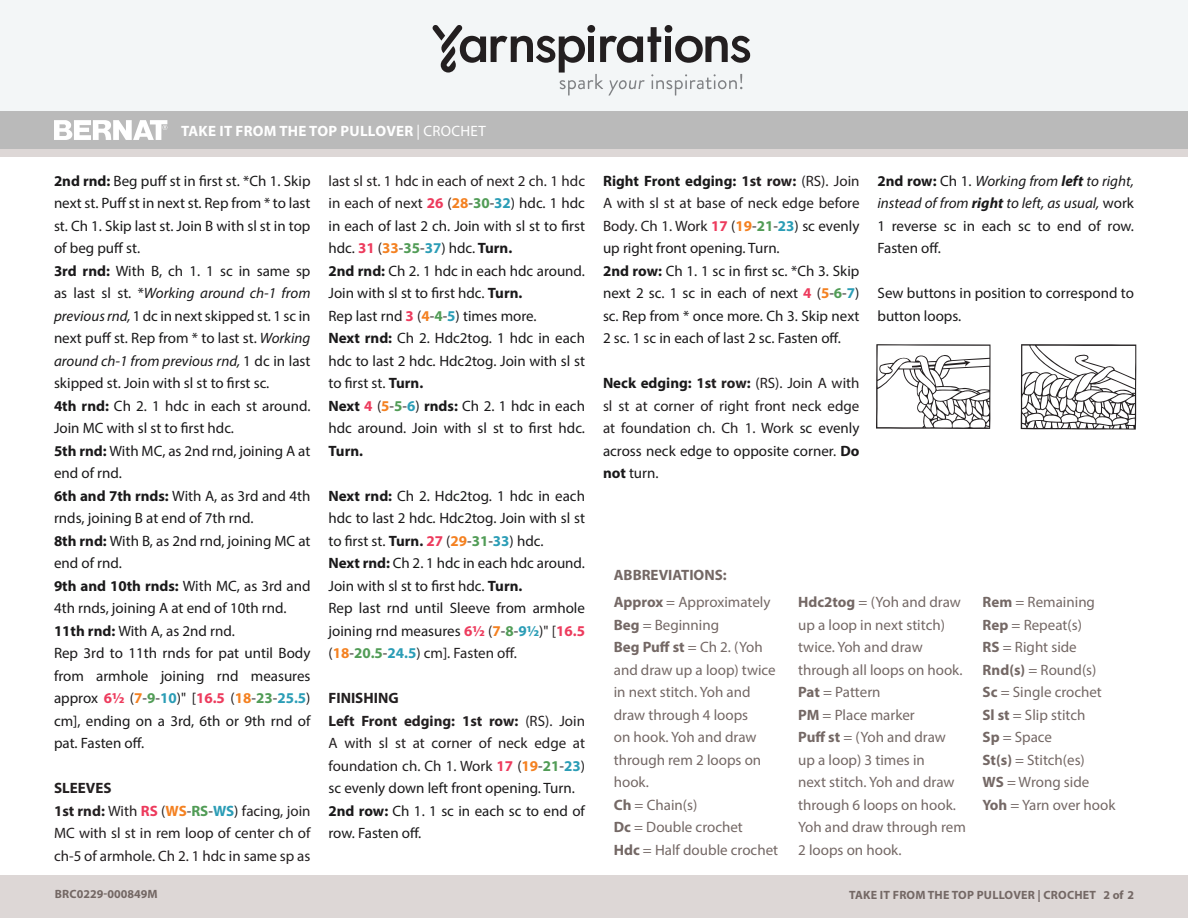
<style>
.page{position:relative;width:1188px;height:918px;background:#fff}
.page>*{position:absolute;margin:0;border:0;box-sizing:border-box;transform-origin:0 0}
.t1{font:15px/22.5px "Myriad Pro";color:#1a191a}
.t2{font:15px/22.5px "Myriad Pro";color:#746865}
.t3{font:15px/22.5px "Myriad Pro";color:#231f20}
.t4{font:700 15px "Myriad Pro";letter-spacing:.02em;color:#fff}
.Pattern_Title{font:15px "Myriad Pro";letter-spacing:.02em;color:#fff}
.t5{font:700 12px "Myriad Pro";letter-spacing:.02em;color:#746865}
.t6{font:700 12px "Myriad Pro";color:#746865}
.s1{font-weight:400}
.s2{font-weight:700}
.s3{font-style:italic}
.s4{font-weight:700;color:#ed3b5d}
.s5{color:#231f20}
.s6{font-weight:700;color:#f48121}
.s7{font-weight:700;color:#519c56}
.s8{font-weight:700;color:#2b9db6}
.s9{color:#1a191a}
.s10{font-weight:700;color:#231f20}
.s11{font-weight:700;color:#1a191a}
.s12{font-weight:700;font-style:italic}
</style>
<div class="page">
<div style="left:0;top:875px;width:1188px;height:43px;background:#ddd7d6"></div>
<div style="left:0;top:149px;width:1188px;height:9px;background:#ddd7d6"></div>
<div style="left:0;top:111px;width:1188px;height:38px;background:#bababa"></div>
<svg style="left:54px;top:120px;width:113px;height:20px"></svg>
<div style="left:0;top:0;width:1188px;height:111px;background:#f3f6f7"></div>
<svg style="left:433px;top:25px;width:318px;height:71px"></svg>
<svg style="left:876px;top:344px;width:115px;height:85px"></svg>
<svg style="left:1021px;top:344px;width:115px;height:86px"></svg>
<p class="t4" style="left:181px;top:121px;width:310px">TAKE IT FROM THE TOP PULLOVER <span class="s1">| CROCHET</span></p>
<p class="t1" style="left:54px;top:169px;width:258px"><span class="s2">2nd rnd:</span> Beg puff st in first st. *Ch 1. Skip next st. Puff st in next st. Rep from * to last st. Ch 1. Skip last st. Join B with sl st in top of beg puff st.<br><span class="s2">3rd rnd:</span> With B, ch 1. 1 sc in same sp as last sl st. *<span class="s3">Working around ch-1 from previous rnd,</span> 1 dc in next skipped st. 1 sc in next puff st. Rep from * to last st. <span class="s3">Working around ch-1 from previous rnd,</span> 1 dc in last skipped st. Join with sl st to first sc.<br><span class="s2">4th rnd:</span> Ch 2. 1 hdc in each st around.<br>Join MC with sl st to first hdc.<br><span class="s2">5th rnd:</span> With MC, as 2nd rnd, joining A at end of rnd.<br><span class="s2">6th and 7th rnds:</span> With A, as 3rd and 4th rnds, joining B at end of 7th rnd.<br><span class="s2">8th rnd:</span> With B, as 2nd rnd, joining MC at end of rnd.<br><span class="s2">9th and 10th rnds:</span> With MC, as 3rd and 4th rnds, joining A at end of 10th rnd.<br><span class="s2">11th rnd:</span> With A, as 2nd rnd.<br>Rep 3rd to 11th rnds for pat until Body from armhole joining rnd measures approx <span class="s4">6½</span> <span class="s5">(</span><span class="s6">7</span><span class="s5">-</span><span class="s7">9</span><span class="s5">-</span><span class="s8">10</span>)" [<span class="s4">16.5</span> <span class="s5">(</span><span class="s6">18</span><span class="s5">-</span><span class="s7">23</span><span class="s5">-</span><span class="s8">25.5</span>) cm], ending on a 3rd, 6th or 9th rnd of pat. Fasten off.</p>
<p class="t3" style="left:54px;top:777px;width:258px"><span class="s2">SLEEVES<br>1st rnd:</span> With <span class="s4">RS</span> (<span class="s6">WS</span>-<span class="s7">RS</span>-<span class="s8">WS</span><span class="s9">)</span> facing, join<br>MC with sl st in rem loop of center ch of ch-5 of armhole. Ch 2. 1 hdc in same sp as</p>
<p class="Pattern_Title" style="left:417px;top:122px;width:71px">| CROCHET</p>
<p class="t1" style="left:329px;top:169px;width:258px"><span class="s5">last sl st. 1 hdc in each of next 2 ch. 1 hdc in each of next</span> <span class="s4">26</span> <span class="s5">(</span><span class="s6">28</span><span class="s5">-</span><span class="s7">30</span><span class="s5">-</span><span class="s8">32</span>) hdc. 1 hdc in each of last 2 ch. Join with sl st to first hdc. <span class="s4">31</span> <span class="s5">(</span><span class="s6">33</span><span class="s5">-</span><span class="s7">35</span><span class="s5">-</span><span class="s8">37</span>) hdc. <span class="s2">Turn.<br>2nd rnd:</span> Ch 2. 1 hdc in each hdc around.<br>Join with sl st to first hdc. <span class="s2">Turn.<br></span>Rep last rnd <span class="s4">3</span> <span class="s5">(</span><span class="s6">4</span><span class="s5">-</span><span class="s7">4</span><span class="s5">-</span><span class="s8">5</span>) times more.<br><span class="s2">Next rnd:</span> Ch 2. Hdc2tog. 1 hdc in each hdc to last 2 hdc. Hdc2tog. Join with sl st to first st. <span class="s2">Turn.<br>Next</span> <span class="s4">4</span> <span class="s5">(</span><span class="s6">5</span><span class="s5">-</span><span class="s7">5</span><span class="s5">-</span><span class="s8">6</span>) <span class="s2">rnds:</span> Ch 2. 1 hdc in each hdc around. Join with sl st to first hdc.<br><span class="s2">Turn.</span></p>
<p class="t1" style="left:329px;top:484px;width:258px"><span class="s2">Next rnd:</span> Ch 2. Hdc2tog. 1 hdc in each hdc to last 2 hdc. Hdc2tog. Join with sl st to first st. <span class="s2">Turn.</span> <span class="s4">27</span> <span class="s5">(</span><span class="s6">29</span><span class="s5">-</span><span class="s7">31</span><span class="s5">-</span><span class="s8">33</span>) hdc.<br><span class="s2">Next rnd:</span> Ch 2. 1 hdc in each hdc around.<br>Join with sl st to first hdc. <span class="s2">Turn.<br></span>Rep last rnd until Sleeve from armhole joining rnd measures <span class="s4">6½</span> <span class="s5">(</span><span class="s6">7</span><span class="s5">-</span><span class="s7">8</span><span class="s5">-</span><span class="s8">9½</span>)<span class="s5">" [</span><span class="s4">16.5 </span><span class="s5">(</span><span class="s6">18</span><span class="s5">-</span><span class="s7">20.5</span><span class="s5">-</span><span class="s8">24.5</span><span class="s5">) cm]. Fasten off.</span></p>
<p class="t1" style="left:329px;top:687px;width:258px"><span class="s10">FINISHING<br>Left Front edging: 1st row:</span> <span class="s5">(RS). Join<br>A with sl st at corner of neck edge at foundation ch. Ch 1. Work</span> <span class="s4">17</span> <span class="s5">(</span><span class="s6">19</span><span class="s5">-</span><span class="s7">21</span><span class="s5">-</span><span class="s8">23</span>) sc evenly down left front opening. Turn.<br><span class="s2">2nd row:</span> Ch 1. 1 sc in each sc to end of row. Fasten off.</p>
<p class="t1" style="left:603px;top:169px;width:258px"><span class="s2">Right Front edging:</span> <span class="s10">1st row:</span> <span class="s5">(RS). Join A with sl st at base of neck edge before Body. Ch 1. Work</span> <span class="s4">17</span> <span class="s5">(</span><span class="s6">19</span><span class="s5">-</span><span class="s7">21</span><span class="s5">-</span><span class="s8">23</span>) sc evenly up right front opening. Turn.<br><span class="s2">2nd row:</span> Ch 1. 1 sc in first sc. *Ch 3. Skip next 2 sc. 1 sc in each of next <span class="s4">4</span> <span class="s5">(</span><span class="s6">5</span><span class="s5">-</span><span class="s7">6</span><span class="s5">-</span><span class="s8">7</span>) sc. Rep from * once more. Ch 3. Skip next 2 sc. 1 sc in each of last 2 sc. Fasten off.</p>
<p class="t3" style="left:603px;top:372px;width:258px;text-align:justify"><span class="s11">Neck edging:</span> <span class="s2">1st row:</span> (RS). Join A with sl st at corner of right front neck edge at foundation ch. Ch 1. Work <span class="s9">sc evenly across neck edge to opposite corner.</span> <span class="s11">Do not</span> <span class="s9">turn.</span></p>
<p class="t1" style="left:878px;top:169px;width:258px;text-align:justify"><span class="s2">2nd row:</span> Ch 1. <span class="s3">Working from</span> <span class="s12">left</span> <span class="s3">to right, instead of from</span> <span class="s12">right</span> <span class="s3">to left, as usual,</span> work 1 reverse sc in each sc to end of row.<br>Fasten off.</p>
<p class="t1" style="left:878px;top:282px;width:258px">Sew buttons in position to correspond to button loops.</p>
<p class="t2" style="left:614px;top:591px;width:166px"><span class="s2">Approx</span> = Approximately<br><span class="s2">Beg</span> = Beginning<br><span class="s2">Beg Puff st</span> = Ch 2. (Yoh and draw up a loop) twice in next stitch. Yoh and draw through 4 loops<br>on hook. Yoh and draw through rem 2 loops on hook.<br><span class="s2">Ch</span> = Chain(s)<br><span class="s2">Dc</span> = Double crochet<br><span class="s2">Hdc</span> = Half double crochet</p>
<p class="t2" style="left:798px;top:591px;width:169px"><span class="s2">Hdc2tog</span> = (Yoh and draw up a loop in next stitch) twice. Yoh and draw through all loops on hook.<br><span class="s2">Pat</span> = Pattern<br><span class="s2">PM</span> = Place marker<br><span class="s2">Puff st</span> = (Yoh and draw up a loop) 3 times in<br>next stitch. Yoh and draw through 6 loops on hook.<br>Yoh and draw through rem<br>2 loops on hook.</p>
<p class="t2" style="left:983px;top:591px;width:134px"><span class="s2">Rem</span> = Remaining<br><span class="s2">Rep</span> = Repeat(s)<br><span class="s2">RS</span> = Right side<br><span class="s2">Rnd(s)</span> = Round(s)<br><span class="s2">Sc</span> = Single crochet<br><span class="s2">Sl st</span> = Slip stitch<br><span class="s2">Sp</span> = Space<br><span class="s2">St(s)</span> = Stitch(es)<br><span class="s2">WS</span> = Wrong side<br><span class="s2">Yoh</span> = Yarn over hook</p>
<p class="t6" style="left:55px;top:886px;width:105px">BRC0229-000849M</p>
<p class="t5" style="left:882px;top:886px;width:285px">TAKE IT FROM THE TOP PULLOVER | <span class="s1">CROCHET</span> 2 of 2</p>
<p class="t5" style="left:849px;top:887px;width:286px">TAKE IT FROM THE TOP PULLOVER | CROCHET 2 of 2</p>
</div>
